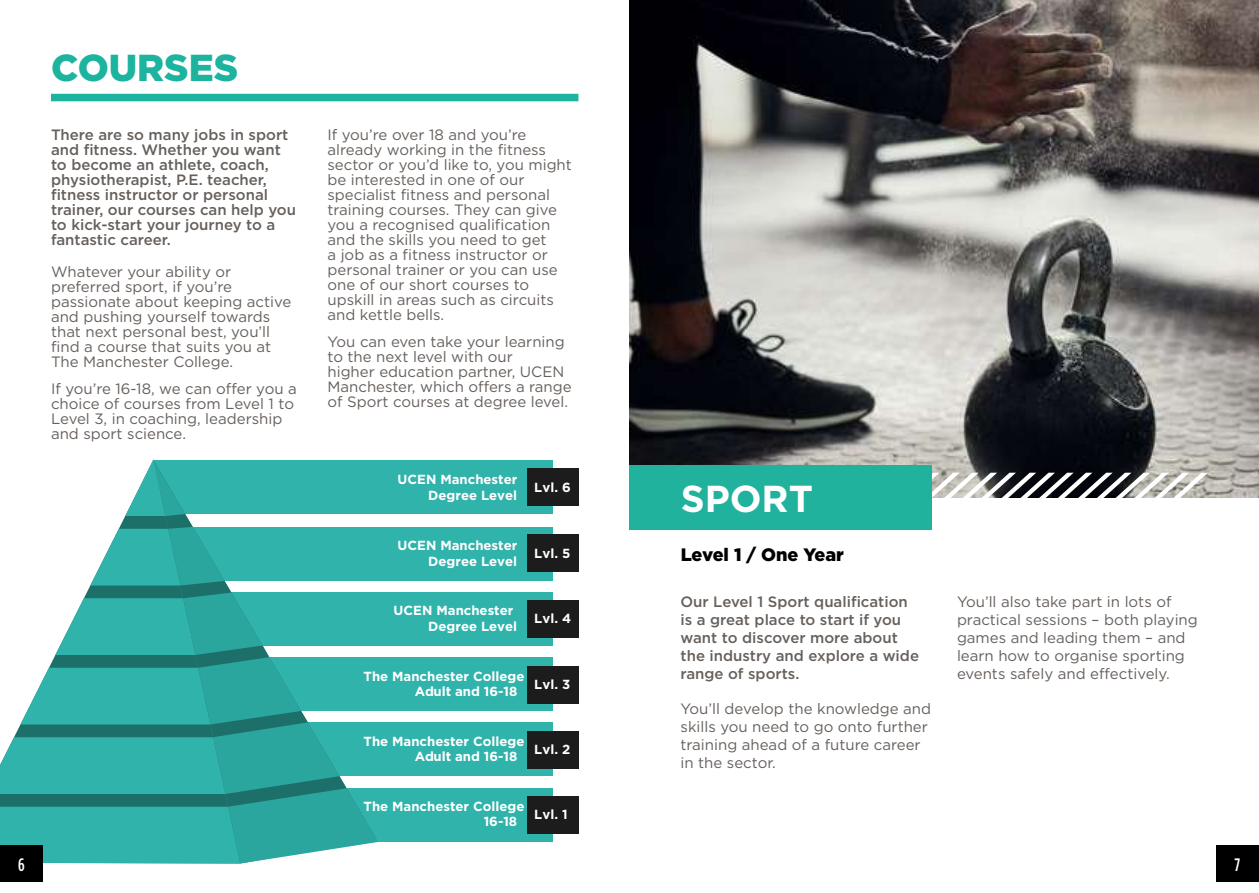
<style>
.page{position:relative;width:1259px;height:893px;background:#fff}
.page>*{position:absolute;margin:0;border:0;box-sizing:border-box;transform-origin:0 0}
.t1{font:900 37.5px "Gotham";color:#1cb49f}
.t2{font:700 37.5px "Gotham";color:#fff}
.t3{font:900 18px "Gotham";color:#000}
.t4{font:500 18px "Gotham Condensed";color:#fff}
.t5{font:15px/15px "Gotham";color:#66605c}
.t6{font:500 15px/15px "Gotham";color:#66605c}
.t7{font:700 13.2px/15.8px "Gotham";color:#fff;text-align:right}
</style>
<div class="page">
<div style="left:51px;top:94px;width:527px;height:7px;background:#1cb49f"></div>
<img style="left:629px;top:0;width:630px;height:497px">
<svg style="left:931px;top:473px;width:277px;height:49px"></svg>
<div style="left:629px;top:465px;width:64px;height:64px;background:#21b29e"></div>
<div style="left:663px;top:465px;width:268px;height:64px;background:#21b29e"></div>
<div style="left:130px;top:527px;width:422px;height:53px;background:#30b3ab"></div>
<div style="left:153px;top:460px;width:399px;height:54px;background:#30b3ab"></div>
<div style="left:130px;top:722px;width:422px;height:54px;background:#30b3ab"></div>
<div style="left:130px;top:788px;width:422px;height:54px;background:#30b3ab"></div>
<div style="left:130px;top:592px;width:422px;height:54px;background:#30b3ab"></div>
<div style="left:130px;top:657px;width:422px;height:54px;background:#30b3ab"></div>
<div style="left:526px;top:469px;width:52px;height:37px;background:#1c1c1c"></div>
<div style="left:526px;top:535px;width:52px;height:37px;background:#1c1c1c"></div>
<div style="left:526px;top:600px;width:52px;height:37px;background:#1c1c1c"></div>
<div style="left:526px;top:666px;width:52px;height:37px;background:#1c1c1c"></div>
<div style="left:526px;top:731px;width:52px;height:37px;background:#1c1c1c"></div>
<div style="left:526px;top:796px;width:52px;height:37px;background:#1c1c1c"></div>
<svg style="left:346px;top:580px;width:32px;height:267px"></svg>
<svg style="left:0;top:459px;width:346px;height:404px"></svg>
<div style="left:1216px;top:845px;width:43px;height:37px;background:#000"></div>
<div style="left:0;top:845px;width:43px;height:37px;background:#000"></div>
<h1 class="t1" style="left:51px;top:42px;width:189px">COURSES</h1>
<p class="t6" style="left:51px;top:127px;width:246px">There are so many jobs in sport and fitness. Whether you want to become an athlete, coach, physiotherapist, P.E. teacher, fitness instructor or personal trainer, our courses can help you to kick-start your journey to a fantastic career.</p>
<p class="t5" style="left:51px;top:263px;width:242px">Whatever your ability or preferred sport, if you’re passionate about keeping active and pushing yourself towards that next personal best, you’ll find a course that suits you at<br>The Manchester College.</p>
<p class="t5" style="left:51px;top:381px;width:247px">If you’re 16-18, we can offer you a choice of courses from Level 1 to<br>Level 3, in coaching, leadership and sport science.</p>
<p class="t5" style="left:327px;top:126px;width:246px">If you’re over 18 and you’re already working in the fitness sector or you’d like to, you might be interested in one of our specialist fitness and personal training courses. They can give you a recognised qualification and the skills you need to get<br>a job as a fitness instructor or personal trainer or you can use one of our short courses to upskill in areas such as circuits and kettle bells.</p>
<p class="t5" style="left:327px;top:334px;width:246px">You can even take your learning to the next level with our<br>higher education partner, UCEN<br>Manchester, which offers a range of Sport courses at degree level.</p>
<p class="t7" style="left:397px;top:471px;width:121px">UCEN Manchester<br>Degree Level</p>
<p class="t7" style="left:397px;top:537px;width:121px">UCEN Manchester<br>Degree Level</p>
<p class="t7" style="left:393px;top:602px;width:125px">UCEN Manchester<br>Degree Level</p>
<p class="t7" style="left:415px;top:668px;width:111px;text-align:left;text-indent:-51px">The Manchester College<br>Adult and 16-18</p>
<p class="t7" style="left:415px;top:733px;width:111px;text-align:left;text-indent:-51px">The Manchester College<br>Adult and 16-18</p>
<p class="t7" style="left:484px;top:798px;width:42px;text-align:left;text-indent:-120px">The Manchester College<br>16-18</p>
<p class="t7" style="left:534px;top:479px;width:38px">Lvl. 6</p>
<p class="t7" style="left:534px;top:545px;width:38px">Lvl. 5</p>
<p class="t7" style="left:534px;top:610px;width:38px">Lvl. 4</p>
<p class="t7" style="left:534px;top:676px;width:37px">Lvl. 3</p>
<p class="t7" style="left:534px;top:741px;width:37px">Lvl. 2</p>
<p class="t7" style="left:534px;top:806px;width:35px">Lvl. 1</p>
<h1 class="t2" style="left:680px;top:474px;width:134px">SPORT</h1>
<p class="t3" style="left:680px;top:542px;width:165px">Level 1 / One Year</p>
<p class="t6" style="left:680px;top:592px;width:240px;line-height:18px">Our Level 1 Sport qualification is a great place to start if you want to discover more about the industry and explore a wide range of sports.</p>
<p class="t5" style="left:680px;top:699px;width:252px;line-height:18px">You’ll develop the knowledge and skills you need to go onto further training ahead of a future career in the sector.</p>
<p class="t5" style="left:957px;top:592px;width:242px;line-height:18px">You’ll also take part in lots of practical sessions – both playing games and leading them – and learn how to organise sporting events safely and effectively.</p>
<p class="t4" style="left:18px;top:854px;width:8px">6</p>
<p class="t4" style="left:1234px;top:854px;width:7px">7</p>
</div>
